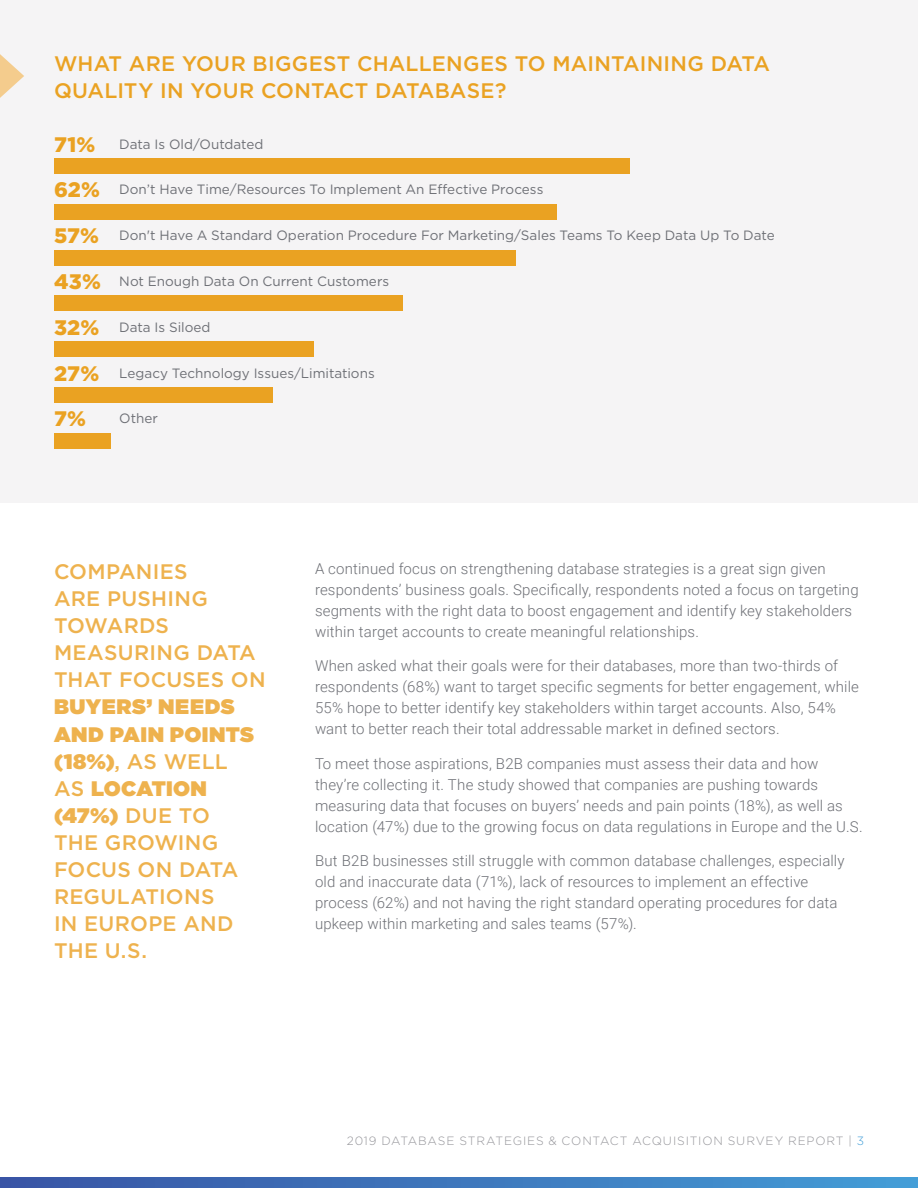
<style>
.page{position:relative;width:918px;height:1188px;background:#fff}
.page>*{position:absolute;margin:0;border:0;box-sizing:border-box;transform-origin:0 0}
.t1{font:500 21px/27px "Gotham";letter-spacing:.01em;color:#eeb24e}
.t2{font:500 21px/27px "Gotham";letter-spacing:.01em;color:#eaa222}
.t3{font:900 21px "Gotham";letter-spacing:.005em;color:#eaa222}
.t4{font:300 15px/21px "Roboto";letter-spacing:.01em;color:#6e7076}
.t5{font:13.5px "Gotham";color:#6e7076}
.t6{font:300 12px "Gotham";letter-spacing:.07em;color:#95959a}
.s1{font-weight:900}
.s2{color:#449fd8}
</style>
<div class="page">
<svg style="left:0;top:1177px;width:918px;height:11px;background:#3e77bc"></svg>
<div style="left:0;top:0;width:918px;height:503px;background:#f5f4f5"></div>
<svg style="left:0;top:54px;width:24px;height:44px"></svg>
<div style="left:54px;top:158px;width:575px;height:16px;background:#eaa222"></div>
<div style="left:54px;top:250px;width:462px;height:15px;background:#eaa222"></div>
<div style="left:54px;top:387px;width:219px;height:16px;background:#eaa222"></div>
<div style="left:54px;top:204px;width:502px;height:16px;background:#eaa222"></div>
<div style="left:54px;top:342px;width:259px;height:15px;background:#eaa222"></div>
<div style="left:54px;top:296px;width:348px;height:15px;background:#eaa222"></div>
<div style="left:54px;top:433px;width:57px;height:16px;background:#eaa222"></div>
<h1 class="t2" style="left:54px;top:50px;width:717px">WHAT ARE YOUR BIGGEST CHALLENGES TO MAINTAINING DATA<br>QUALITY IN YOUR CONTACT DATABASE?</h1>
<p class="t5" style="left:119px;top:135px;width:146px">Data Is Old/Outdated</p>
<h1 class="t3" style="left:54px;top:130px;width:43px">71%</h1>
<h1 class="t3" style="left:54px;top:175px;width:48px">62%</h1>
<p class="t5" style="left:119px;top:181px;width:426px">Don’t Have Time/Resources To Implement An Effective Process</p>
<h1 class="t3" style="left:54px;top:221px;width:47px">57%</h1>
<p class="t5" style="left:119px;top:227px;width:657px">Don't Have A Standard Operation Procedure For Marketing/Sales Teams To Keep Data Up To Date</p>
<h1 class="t3" style="left:54px;top:267px;width:48px">43%</h1>
<p class="t5" style="left:119px;top:273px;width:272px">Not Enough Data On Current Customers</p>
<h1 class="t3" style="left:54px;top:313px;width:47px">32%</h1>
<p class="t5" style="left:119px;top:318px;width:93px">Data Is Siloed</p>
<h1 class="t3" style="left:54px;top:359px;width:47px">27%</h1>
<p class="t5" style="left:119px;top:364px;width:257px">Legacy Technology Issues/Limitations</p>
<h1 class="t3" style="left:54px;top:404px;width:34px">7%</h1>
<p class="t5" style="left:119px;top:410px;width:40px">Other</p>
<h1 class="t1" style="left:54px;top:558px;width:213px">COMPANIES<br>ARE PUSHING<br>TOWARDS<br>MEASURING DATA<br>THAT FOCUSES ON</h1>
<h1 class="t1" style="left:54px;top:693px;width:202px"><span class="s1">BUYERS’ NEEDS<br>AND PAIN POINTS (18%)</span>, AS WELL<br>AS <span class="s1">LOCATION (47%)</span> DUE TO<br>THE GROWING<br>FOCUS ON DATA<br>REGULATIONS<br>IN EUROPE AND<br>THE U.S.</h1>
<p class="t4" style="left:315px;top:558px;width:545px">A continued focus on strengthening database strategies is a great sign given respondents’ business goals. Specifically, respondents noted a focus on targeting segments with the right data to boost engagement and identify key stakeholders within target accounts to create meaningful relationships.</p>
<p class="t4" style="left:315px;top:655px;width:546px">When asked what their goals were for their databases, more than two-thirds of respondents (68%) want to target specific segments for better engagement, while 55% hope to better identify key stakeholders within target accounts. Also, 54% want to better reach their total addressable market in defined sectors.</p>
<p class="t4" style="left:315px;top:753px;width:549px">To meet those aspirations, B2B companies must assess their data and how they’re collecting it. The study showed that companies are pushing towards measuring data that focuses on buyers’ needs and pain points (18%), as well as location (47%) due to the growing focus on data regulations in Europe and the U.S.</p>
<p class="t4" style="left:315px;top:850px;width:531px">But B2B businesses still struggle with common database challenges, especially old and inaccurate data (71%), lack of resources to implement an effective process (62%) and not having the right standard operating procedures for data upkeep within marketing and sales teams (57%).</p>
<p class="t6" style="left:347px;top:1133px;width:519px">2019 DATABASE STRATEGIES &amp; CONTACT ACQUISITION SURVEY REPORT | <span class="s2">3</span></p>
</div>
